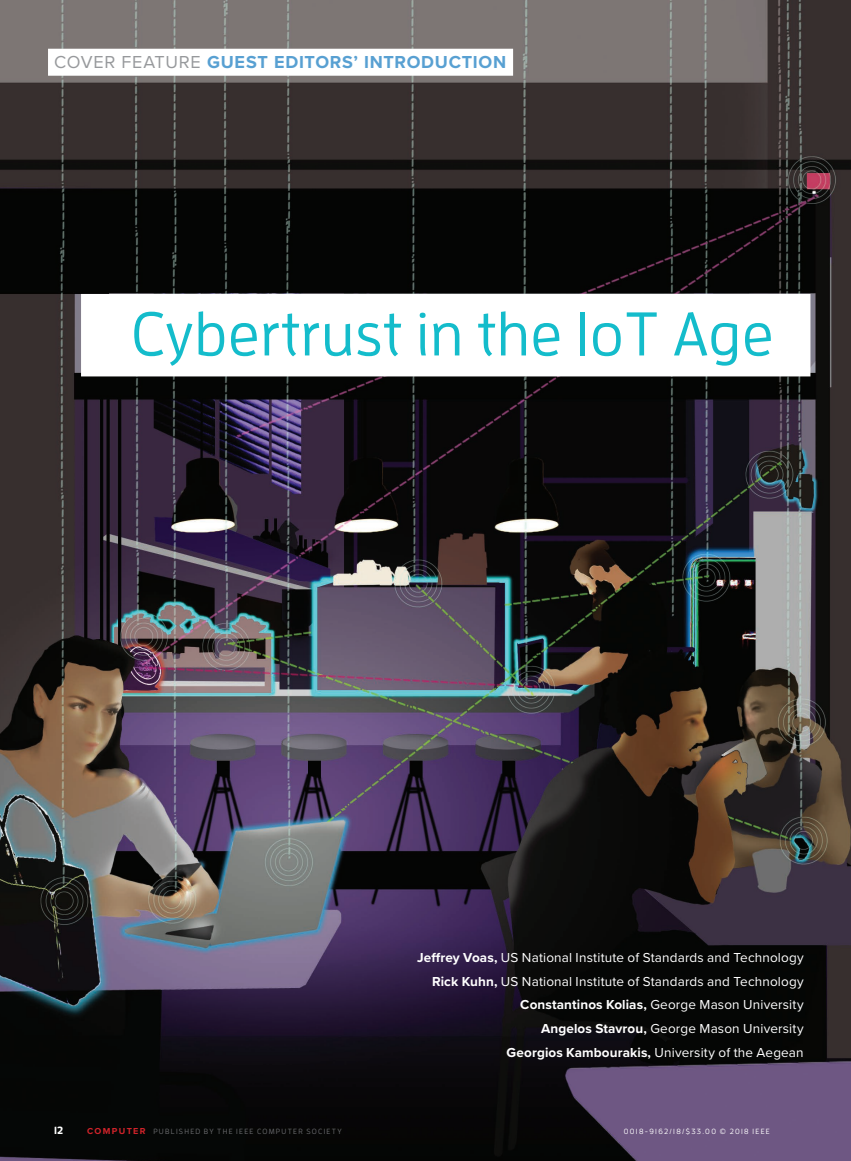
<style>
.page{position:relative;width:851px;height:1161px;background:#fff}
.page>*{position:absolute;margin:0;border:0;box-sizing:border-box;transform-origin:0 0}
.t1{font:500 61.5px "Enzo OT";letter-spacing:.01em;color:#14bccb}
.t2{font:700 18px "Proxima Nova";letter-spacing:.04em;color:#58a0d2}
.t3{font:13.5px/23.7px "Proxima Nova";letter-spacing:.015em;color:#fff;text-align:right}
.t4{font:700 10.5px "Enzo OT";color:#fff}
.t5{font:500 7.5px "Enzo OT";letter-spacing:.17em;color:#6c6d70}
.t6{font:500 7.5px "Enzo OT";letter-spacing:.175em;color:#fff}
.s1{font-weight:400;color:#97999c}
.s2{font-weight:700}
.s3{font-family:"Proxima Nova";font-weight:700;font-size:9px;color:#d1232a}
</style>
<div class="page">
<img style="left:0;top:0;width:850px;height:1161px">
<div style="left:81px;top:294px;width:729px;height:82px;background:#fff"></div>
<div style="left:48px;top:49px;width:465px;height:27px;background:#fff"></div>
<h2 class="t2" style="left:54px;top:49px;width:454px"><span class="s1">COVER FEATURE</span> GUEST EDITORS’ INTRODUCTION</h2>
<h1 class="t1" style="left:131px;top:298px;width:644px">Cybertrust in the IoT Age</h1>
<p class="t3" style="left:417px;top:945px;width:388px"><span class="s2">Jeffrey Voas,</span> US National Institute of Standards and Technology <span class="s2">Rick Kuhn,</span> US National Institute of Standards and Technology <span class="s2">Constantinos Kolias,</span> George Mason University<br><span class="s2">Angelos Stavrou,</span> George Mason University<br><span class="s2">Georgios Kambourakis,</span> University of the Aegean</p>
<p class="t4" style="left:54px;top:1124px;width:11px">12</p>
<p class="t5" style="left:87px;top:1127px;width:256px"><span class="s3">COMPUTER</span> PUBLISHED BY THE IEEE COMPUTER SOCIETY</p>
<p class="t6" style="left:624px;top:1127px;width:147px">0018-9162/18/$33.00 © 2018 IEEE</p>
</div>
